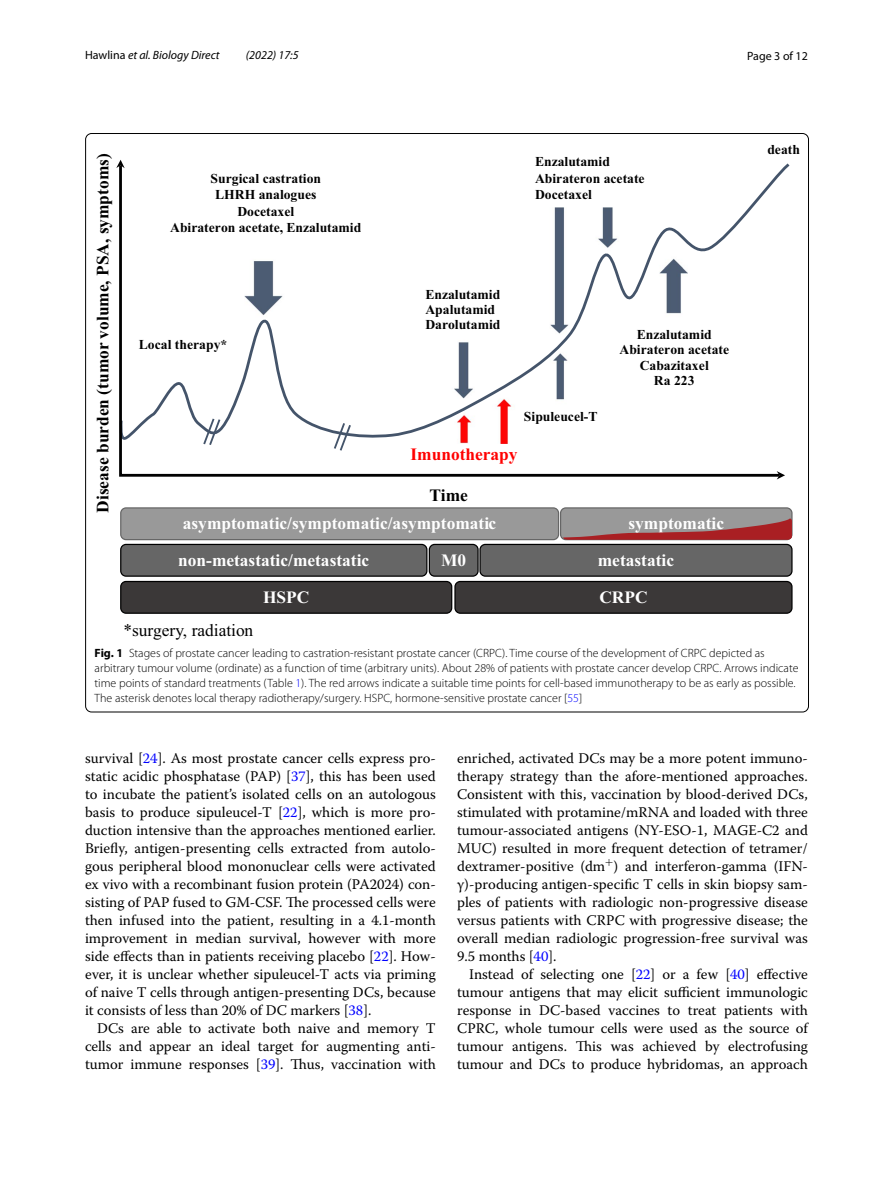
<style>
.page{position:relative;width:893px;height:1187px;background:#fff}
.page>*{position:absolute;margin:0;border:0;box-sizing:border-box;transform-origin:0 0}
.t1{font:700 17.4px/36.5px "Times New Roman";color:#fff}
.t2{font:700 17.4px "Times New Roman";color:#000}
.t3{font:17.4px "Times New Roman";color:#000}
.t4{font:700 17.4px "Times New Roman";color:#f00}
.t5{font:14.7px/18px "Warnock Pro";color:#000;text-align:justify}
.t6{font:700 13.65px/16.4px "Times New Roman";color:#000;text-align:center}
.t7{font:300 12px/15px "Myriad Pro";color:#000}
.t8{font:italic 12px "Myriad Pro";color:#000}
.t9{font:12px "Myriad Pro";color:#000}
.s1{font-style:normal}
.s2{font-weight:700}
.s3{color:#00f}
</style>
<div class="page">
<div style="left:561px;top:508px;width:231px;height:31px;background:#999;border-radius:5px"></div>
<div style="left:560px;top:507px;width:233px;height:33px;border:1px solid #666;border-radius:5px"></div>
<svg style="left:119px;top:168px;width:663px;height:309px"></svg>
<svg style="left:777px;top:471px;width:8px;height:8px"></svg>
<svg style="left:116px;top:160px;width:9px;height:8px"></svg>
<div style="left:121px;top:508px;width:438px;height:31px;background:#999;border-radius:5px"></div>
<div style="left:120px;top:507px;width:439px;height:33px;border:1px solid #666;border-radius:5px"></div>
<svg style="left:563px;top:518px;width:229px;height:21px"></svg>
<div style="left:121px;top:544px;width:306px;height:32px;background:#666;border-radius:5px"></div>
<div style="left:120px;top:543px;width:307px;height:33px;border:1px solid #000;border-radius:5px"></div>
<div style="left:480px;top:544px;width:312px;height:32px;background:#666;border-radius:5px"></div>
<div style="left:479px;top:543px;width:314px;height:33px;border:1px solid #000;border-radius:5px"></div>
<div style="left:121px;top:581px;width:331px;height:32px;background:#3b3838;border-radius:5px"></div>
<div style="left:120px;top:581px;width:332px;height:32px;border:1px solid #000;border-radius:5px"></div>
<div style="left:455px;top:581px;width:337px;height:32px;background:#3b3838;border-radius:5px"></div>
<div style="left:454px;top:581px;width:339px;height:32px;border:1px solid #000;border-radius:5px"></div>
<div style="left:429px;top:544px;width:49px;height:32px;background:#666;border-radius:5px"></div>
<div style="left:429px;top:543px;width:50px;height:33px;border:1px solid #000;border-radius:5px"></div>
<p class="t8" style="left:85px;top:48px;width:136px"><span class="s1">Hawlina</span> et al. Biology Direct</p>
<p class="t8" style="left:246px;top:48px;width:54px">(2022) 17:5</p>
<p class="t9" style="left:747px;top:48px;width:62px">Page 3 of 12</p>
<p class="t2" style="left:91px;top:512px;width:361px;rotate:-90deg">Disease burden (tumor volume, PSA, symptoms)</p>
<p class="t6" style="left:170px;top:170px;width:193px">Surgical castration<br>LHRH analogues<br>Docetaxel<br>Abirateron acetate, Enzalutamid</p>
<p class="t6" style="left:535px;top:153px;width:111px;text-align:left">Enzalutamid<br>Abirateron acetate<br>Docetaxel</p>
<p class="t6" style="left:425px;top:286px;width:77px;line-height:15.3px;text-align:left">Enzalutamid<br>Apalutamid<br>Darolutamid</p>
<p class="t6" style="left:139px;top:336px;width:90px">Local therapy*</p>
<p class="t6" style="left:619px;top:326px;width:111px;line-height:15.3px">Enzalutamid<br>Abirateron acetate<br>Cabazitaxel<br>Ra 223</p>
<p class="t6" style="left:524px;top:407px;width:75px">Sipuleucel-T</p>
<p class="t4" style="left:410px;top:442px;width:109px">Imunotherapy</p>
<p class="t2" style="left:430px;top:483px;width:40px">Time</p>
<p class="t1" style="left:178px;top:505px;width:320px">asymptomatic/symptomatic/asymptomatic non-metastatic/metastatic</p>
<p class="t1" style="left:441px;top:541px;width:27px">M0</p>
<p class="t1" style="left:628px;top:505px;width:97px">symptomatic</p>
<p class="t1" style="left:598px;top:541px;width:78px">metastatic</p>
<p class="t3" style="left:123px;top:619px;width:131px">*surgery, radiation</p>
<p class="t1" style="left:263px;top:578px;width:48px">HSPC</p>
<p class="t1" style="left:599px;top:578px;width:50px">CRPC</p>
<p class="t6" style="left:767px;top:141px;width:34px">death</p>
<p class="t7" style="left:95px;top:645px;width:705px"><span class="s2">Fig. 1</span> Stages of prostate cancer leading to castration-resistant prostate cancer (CRPC). Time course of the development of CRPC depicted as arbitrary tumour volume (ordinate) as a function of time (arbitrary units). About 28% of patients with prostate cancer develop CRPC. Arrows indicate time points of standard treatments (Table <span class="s3">1</span>). The red arrows indicate a suitable time points for cell-based immunotherapy to be as early as possible.<br>The asterisk denotes local therapy radiotherapy/surgery. HSPC, hormone-sensitive prostate cancer [<span class="s3">55</span>]</p>
<p class="t5" style="left:85px;top:749px;width:352px">survival [<span class="s3">24</span>]. As most prostate cancer cells express pro&shy;static acidic phosphatase (PAP) [<span class="s3">37</span>], this has been used to incubate the patient’s isolated cells on an autologous basis to produce sipuleucel-T [<span class="s3">22</span>], which is more pro&shy;duction intensive than the approaches mentioned earlier.<br>Briefly, antigen-presenting cells extracted from autolo&shy;gous peripheral blood mononuclear cells were activated ex vivo with a recombinant fusion protein (PA2024) con&shy;sisting of PAP fused to GM-CSF. The processed cells were then infused into the patient, resulting in a 4.1-month improvement in median survival, however with more side effects than in patients receiving placebo [<span class="s3">22</span>]. How&shy;ever, it is unclear whether sipuleucel-T acts via priming of naive T cells through antigen-presenting DCs, because it consists of less than 20% of DC markers [<span class="s3">38</span>].</p>
<p class="t5" style="left:85px;top:1019px;width:352px;text-indent:12px">DCs are able to activate both naive and memory T cells and appear an ideal target for augmenting anti&shy;tumor immune responses [<span class="s3">39</span>]. Thus, vaccination with</p>
<p class="t5" style="left:457px;top:749px;width:352px">enriched, activated DCs may be a more potent immuno&shy;therapy strategy than the afore-mentioned approaches.<br>Consistent with this, vaccination by blood-derived DCs, stimulated with protamine/mRNA and loaded with three tumour-associated antigens (NY-ESO-1, MAGE-C2 and MUC) resulted in more frequent detection of tetramer/ dextramer-positive (dm<sup>+</sup>) and interferon-gamma (IFN&shy;γ)-producing antigen-specific T cells in skin biopsy sam&shy;ples of patients with radiologic non-progressive disease versus patients with CRPC with progressive disease; the overall median radiologic progression-free survival was 9.5 months [<span class="s3">40</span>].</p>
<p class="t5" style="left:457px;top:965px;width:352px;text-indent:12px">Instead of selecting one [<span class="s3">22</span>] or a few [<span class="s3">40</span>] effective tumour antigens that may elicit sufficient immunologic response in DC-based vaccines to treat patients with CPRC, whole tumour cells were used as the source of tumour antigens. This was achieved by electrofusing tumour and DCs to produce hybridomas, an approach</p>
</div>
